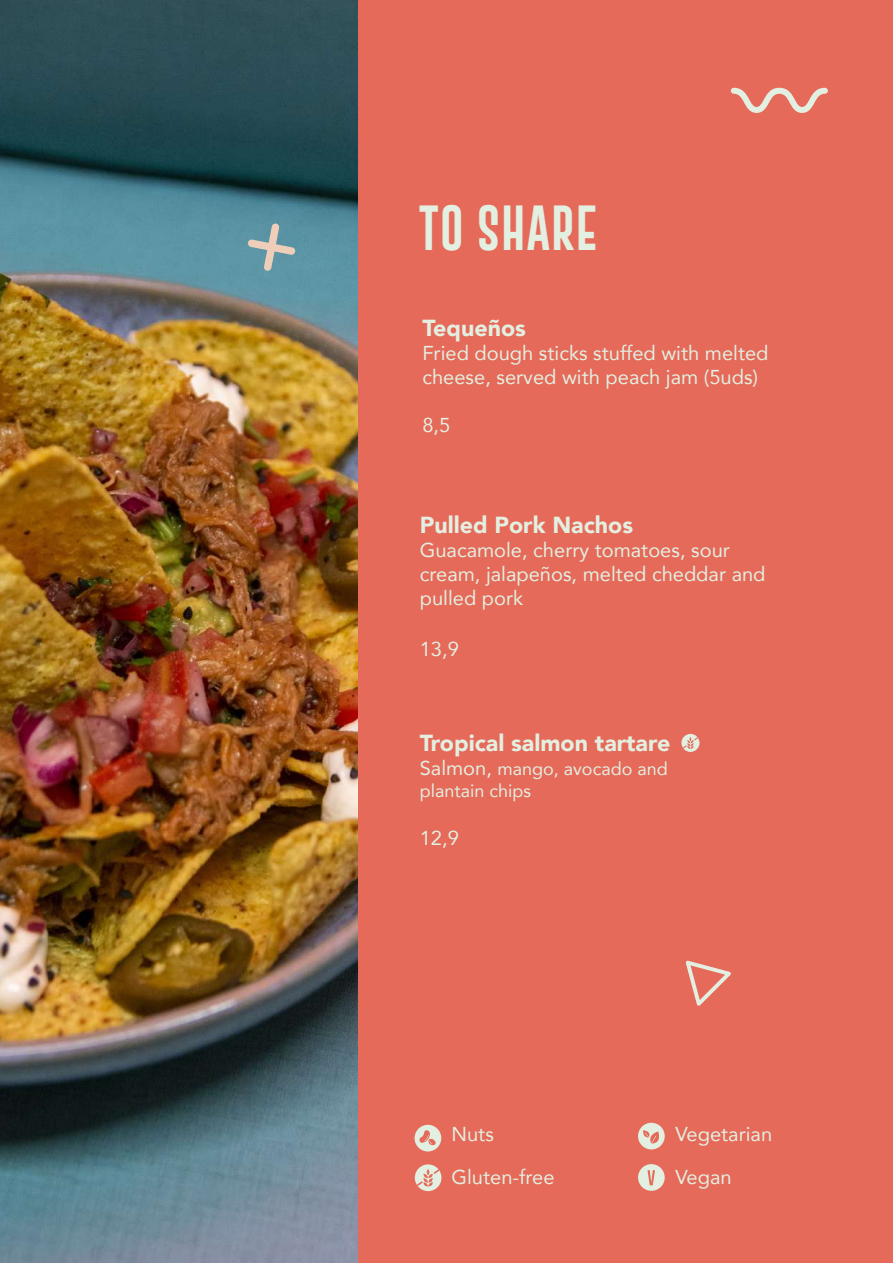
<style>
.page{position:relative;width:893px;height:1263px;background:#e56a5a}
.page>*{position:absolute;margin:0;border:0;box-sizing:border-box;transform-origin:0 0}
.t1{font:46.5px "Gobold Extra 2";letter-spacing:.02em;color:#e3efe0}
.t2{font:900 23.25px "Avenir";color:#e3efe0}
.t3{font:20.1px/24.2px "Avenir";color:#e3efe0}
.t4{font:18px/21.6px "Avenir";color:#e3efe0}
.s1{font-size:20.1px}
</style>
<div class="page">
<img style="left:0;top:0;width:357px;height:1263px">
<svg style="left:731px;top:88px;width:97px;height:25px"></svg>
<svg style="left:686px;top:960px;width:45px;height:46px"></svg>
<svg style="left:248px;top:223px;width:48px;height:48px;background:#83a4aa"></svg>
<div style="left:638px;top:1164px;width:27px;height:27px;background:#e3efe0;border-radius:50%"></div>
<svg style="left:647px;top:1170px;width:8px;height:15px"></svg>
<div style="left:638px;top:1123px;width:27px;height:26px;background:#e3efe0;border-radius:50%"></div>
<svg style="left:643px;top:1130px;width:20px;height:14px"></svg>
<div style="left:415px;top:1125px;width:26px;height:26px;background:#e3efe0;border-radius:50%"></div>
<svg style="left:419px;top:1130px;width:17px;height:15px"></svg>
<svg style="left:415px;top:1164px;width:26px;height:27px"></svg>
<svg style="left:415px;top:1167px;width:26px;height:21px"></svg>
<svg style="left:681px;top:734px;width:18px;height:18px"></svg>
<svg style="left:681px;top:736px;width:18px;height:14px"></svg>
<h1 class="t1" style="left:418px;top:198px;width:180px">TO SHARE</h1>
<p class="t2" style="left:422px;top:308px;width:105px">Tequeños</p>
<p class="t3" style="left:422px;top:340px;width:348px">Fried dough sticks stuffed with melted cheese, served with peach jam (5uds)</p>
<p class="t3" style="left:422px;top:412px;width:29px">8,5</p>
<p class="t2" style="left:420px;top:504px;width:215px">Pulled Pork Nachos</p>
<p class="t3" style="left:420px;top:537px;width:347px">Guacamole, cherry tomatoes, sour cream, jalapeños, melted cheddar and pulled pork</p>
<p class="t3" style="left:420px;top:636px;width:41px">13,9</p>
<p class="t2" style="left:420px;top:723px;width:252px">Tropical salmon tartare</p>
<p class="t4" style="left:420px;top:758px;width:249px"><span class="s1">Salmon,</span> mango, avocado and plantain chips</p>
<p class="t3" style="left:420px;top:826px;width:41px">12,9</p>
<p class="t3" style="left:451px;top:1112px;width:105px;line-height:42.9px">Nuts<br>Gluten-free</p>
<p class="t3" style="left:675px;top:1112px;width:98px;line-height:42.9px">Vegetarian<br>Vegan</p>
</div>
